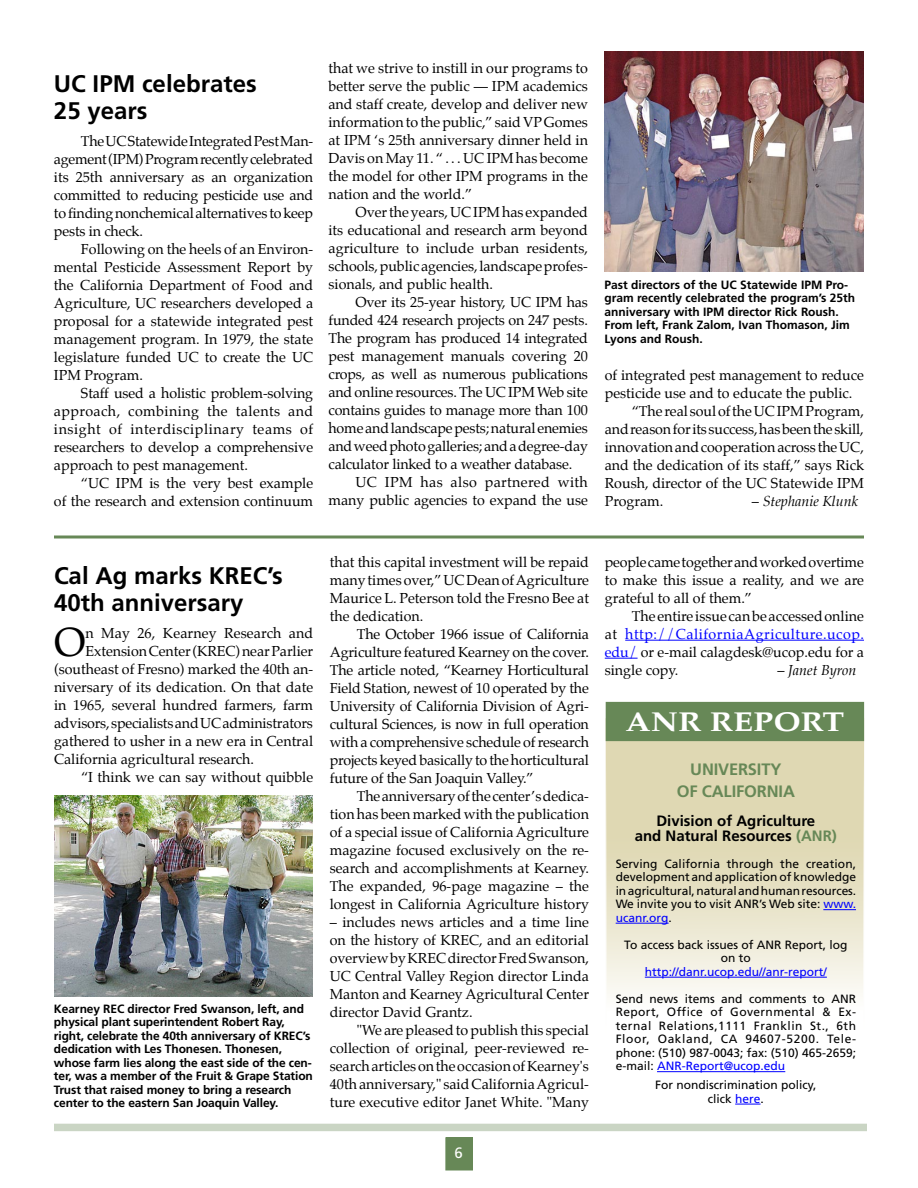
<style>
.page{position:relative;width:918px;height:1188px;background:#fff}
.page>*{position:absolute;margin:0;border:0;box-sizing:border-box;transform-origin:0 0}
.BodyTXT1{font:40.05px "Palatino";color:#000}
.t1{font:700 27px "Palatino";color:#fff;scale:1.21 1}
.Hed16{font:700 24px/27px "Frutiger";color:#000}
.t2{font:700 16.5px/22.5px "Frutiger";letter-spacing:-.01em;color:#678857;text-align:center}
.t3{font:700 15px/15px "Frutiger";color:#000;text-align:center}
.t4{font:15px "Frutiger";color:#fff}
.BodyTXT2{font:14.25px/18px "Palatino";color:#000;text-align:justify}
.BodyTXT1-2{font:14.25px "Palatino";color:#000}
.BodyTXT2-2{font:italic 14.25px "Palatino";color:#000}
.t5{font:700 12px/13.5px "Frutiger";letter-spacing:-.01em;color:#000}
.t6{font:12px/13.5px "Frutiger";color:#000;text-align:justify}
.s1{font-style:normal}
.s2{color:#00f}
.s3{color:#678857}
</style>
<div class="page">
<div style="left:446px;top:1138px;width:26px;height:32px;background:#678857"></div>
<div style="left:446px;top:1137px;width:27px;height:33px;border:1px solid #678857"></div>
<div style="left:54px;top:1124px;width:813px;height:7px;background:#cad5c4"></div>
<hr style="left:54px;top:536px;width:810px;height:2px;background:#678857">
<img style="left:604px;top:52px;width:260px;height:220px">
<svg style="left:608px;top:741px;width:254px;height:363px"></svg>
<div style="left:606px;top:702px;width:258px;height:39px;background:#678857"></div>
<hr style="left:823px;top:909px;width:33px;height:1px;background:#00f">
<hr style="left:616px;top:923px;width:53px;height:1px;background:#00f">
<hr style="left:645px;top:977px;width:182px;height:1px;background:#00f">
<hr style="left:657px;top:1071px;width:128px;height:1px;background:#00f">
<svg style="left:735px;top:1104px;width:26px;height:1px"></svg>
<img style="left:55px;top:795px;width:258px;height:201px">
<hr style="left:625px;top:640px;width:239px;height:1px;background:#00f">
<hr style="left:605px;top:658px;width:33px;height:1px;background:#00f">
<p class="Hed16" style="left:54px;top:69px;width:204px">UC IPM celebrates<br>25 years</p>
<p class="BodyTXT2" style="left:54px;top:133px;width:261px;text-indent:27px">The UC Statewide Integrated Pest Man&shy;agement (IPM) Program recently celebrated its 25th anniversary as an organization committed to reducing pesticide use and to finding nonchemical alternatives to keep pests in check.</p>
<p class="BodyTXT2" style="left:54px;top:241px;width:261px;text-indent:27px">Following on the heels of an Environ&shy;mental Pesticide Assessment Report by the California Department of Food and Agriculture, UC researchers developed a proposal for a statewide integrated pest management program. In 1979, the state legislature funded UC to create the UC IPM Program.</p>
<p class="BodyTXT2" style="left:54px;top:385px;width:261px;text-indent:27px">Staff used a holistic problem-solving approach, combining the talents and insight of interdisciplinary teams of researchers to develop a comprehensive approach to pest management.</p>
<p class="BodyTXT2" style="left:54px;top:475px;width:261px;text-align:right">“UC IPM is the very best example<br>of the research and extension continuum</p>
<p class="BodyTXT2" style="left:328px;top:61px;width:261px">that we strive to instill in our programs to better serve the public — IPM academics and staff create, develop and deliver new information to the public,” said VP Gomes at IPM ‘s 25th anniversary dinner held in Davis on May 11. “ . . . UC IPM has become the model for other IPM programs in the nation and the world.”</p>
<p class="BodyTXT2" style="left:328px;top:205px;width:261px;text-indent:27px">Over the years, UC IPM has expanded its educational and research arm beyond agriculture to include urban residents, schools, public agencies, landscape profes&shy;sionals, and public health.</p>
<p class="BodyTXT2" style="left:328px;top:295px;width:261px;text-indent:27px">Over its 25-year history, UC IPM has funded 424 research projects on 247 pests.<br>The program has produced 14 integrated pest management manuals covering 20 crops, as well as numerous publications and online resources. The UC IPM Web site contains guides to manage more than 100 home and landscape pests; natural enemies and weed photo galleries; and a degree-day calculator linked to a weather database.</p>
<p class="BodyTXT2" style="left:328px;top:475px;width:261px;text-align:right">UC IPM has also partnered with many public agencies to expand the use</p>
<p class="t5" style="left:604px;top:278px;width:252px">Past directors of the UC Statewide IPM Pro&shy;gram recently celebrated the program’s 25th anniversary with IPM director Rick Roush.<br>From left, Frank Zalom, Ivan Thomason, Jim Lyons and Roush.</p>
<p class="BodyTXT2" style="left:605px;top:367px;width:261px">of integrated pest management to reduce pesticide use and to educate the public.</p>
<p class="BodyTXT2" style="left:605px;top:403px;width:261px;text-indent:27px">“The real soul of the UC IPM Program, and reason for its success, has been the skill, innovation and cooperation across the UC, and the dedication of its staff,” says Rick Roush, director of the UC Statewide IPM Program.</p>
<p class="BodyTXT2-2" style="left:752px;top:493px;width:108px"><span class="s1">–</span> Stephanie Klunk</p>
<p class="Hed16" style="left:54px;top:562px;width:230px">Cal Ag marks KREC’s<br>40th anniversary</p>
<p class="BodyTXT1" style="left:54px;top:616px;width:33px">O</p>
<p class="BodyTXT1-2" style="left:85px;top:624px;width:229px">n May 26, Kearney Research and</p>
<p class="BodyTXT1-2" style="left:85px;top:642px;width:229px">Extension Center (KREC) near Parlier</p>
<p class="BodyTXT1-2" style="left:54px;top:660px;width:261px">(southeast of Fresno) marked the 40th an-</p>
<p class="BodyTXT1-2" style="left:54px;top:678px;width:261px">niversary of its dedication. On that date</p>
<p class="BodyTXT1-2" style="left:54px;top:696px;width:261px">in 1965, several hundred farmers, farm</p>
<p class="BodyTXT1-2" style="left:54px;top:714px;width:260px">advisors, specialists and UC administrators</p>
<p class="BodyTXT1-2" style="left:54px;top:732px;width:261px">gathered to usher in a new era in Central</p>
<p class="BodyTXT1-2" style="left:54px;top:750px;width:202px">California agricultural research.</p>
<p class="BodyTXT2" style="left:81px;top:770px;width:234px">“I think we can say without quibble</p>
<p class="t5" style="left:54px;top:1002px;width:260px">Kearney REC director Fred Swanson, left, and physical plant superintendent Robert Ray, right, celebrate the 40th anniversary of KREC’s dedication with Les Thonesen. Thonesen, whose farm lies along the east side of the cen&shy;ter, was a member of the Fruit &amp; Grape Station Trust that raised money to bring a research center to the eastern San Joaquin Valley.</p>
<p class="BodyTXT2" style="left:330px;top:554px;width:261px">that this capital investment will be repaid many times over,” UC Dean of Agriculture Maurice L. Peterson told the Fresno Bee at the dedication.</p>
<p class="BodyTXT2" style="left:330px;top:626px;width:261px;text-indent:27px">The October 1966 issue of California Agriculture featured Kearney on the cover.<br>The article noted, “Kearney Horticultural Field Station, newest of 10 operated by the University of California Division of Agri&shy;cultural Sciences, is now in full operation with a comprehensive schedule of research projects keyed basically to the horticultural future of the San Joaquin Valley.”</p>
<p class="BodyTXT2" style="left:330px;top:788px;width:261px;text-indent:27px">The anniversary of the center’s dedica&shy;tion has been marked with the publication of a special issue of California Agriculture magazine focused exclusively on the re&shy;search and accomplishments at Kearney.<br>The expanded, 96-page magazine – the longest in California Agriculture history</p>
<p class="BodyTXT2" style="left:330px;top:914px;width:261px">– includes news articles and a time line on the history of KREC, and an editorial overview by KREC director Fred Swanson, UC Central Valley Region director Linda Manton and Kearney Agricultural Center director David Grantz.</p>
<p class="BodyTXT2" style="left:330px;top:1022px;width:261px;text-indent:27px">"We are pleased to publish this special collection of original, peer-reviewed re&shy;search articles on the occasion of Kearney's 40th anniversary," said California Agricul&shy;ture executive editor Janet White. "Many</p>
<p class="t4" style="left:454px;top:1144px;width:10px">6</p>
<p class="BodyTXT2" style="left:605px;top:554px;width:261px">people came together and worked overtime to make this issue a reality, and we are grateful to all of them.”</p>
<p class="BodyTXT2" style="left:605px;top:608px;width:261px;text-indent:27px">The entire issue can be accessed online at <span class="s2">http://CaliforniaAgriculture.ucop. edu/</span> or e-mail calagdesk@ucop.edu for a single copy.</p>
<p class="BodyTXT2-2" style="left:777px;top:661px;width:80px"><span class="s1">–</span> Janet Byron</p>
<p class="t1" style="left:626px;top:705px;width:182px">ANR REPORT</p>
<p class="t2" style="left:677px;top:758px;width:120px">UNIVERSITY<br>OF CALIFORNIA</p>
<p class="t3" style="left:635px;top:813px;width:204px">Division of Agriculture<br>and Natural Resources <span class="s3">(ANR)</span></p>
<p class="t6" style="left:616px;top:857px;width:242px">Serving California through the creation, development and application of knowledge in agricultural, natural and human resources.<br>We invite you to visit ANR’s Web site: <span class="s2">www. ucanr.org</span>.</p>
<p class="t6" style="left:624px;top:938px;width:225px;text-align:center">To access back issues of ANR Report, log on to<br><span class="s2">http://danr.ucop.edu//anr-report/</span></p>
<p class="t6" style="left:616px;top:992px;width:242px">Send news items and comments to ANR Report, Office of Governmental &amp; Ex&shy;ternal Relations,1111 Franklin St., 6th Floor, Oakland, CA 94607-5200. Tele&shy;phone: (510) 987-0043; fax: (510) 465-2659; e-mail: <span class="s2">ANR-Report@ucop.edu</span></p>
<p class="t6" style="left:655px;top:1078px;width:163px;text-align:center">For nondiscrimination policy, click <span class="s2">here</span>.</p>
</div>
